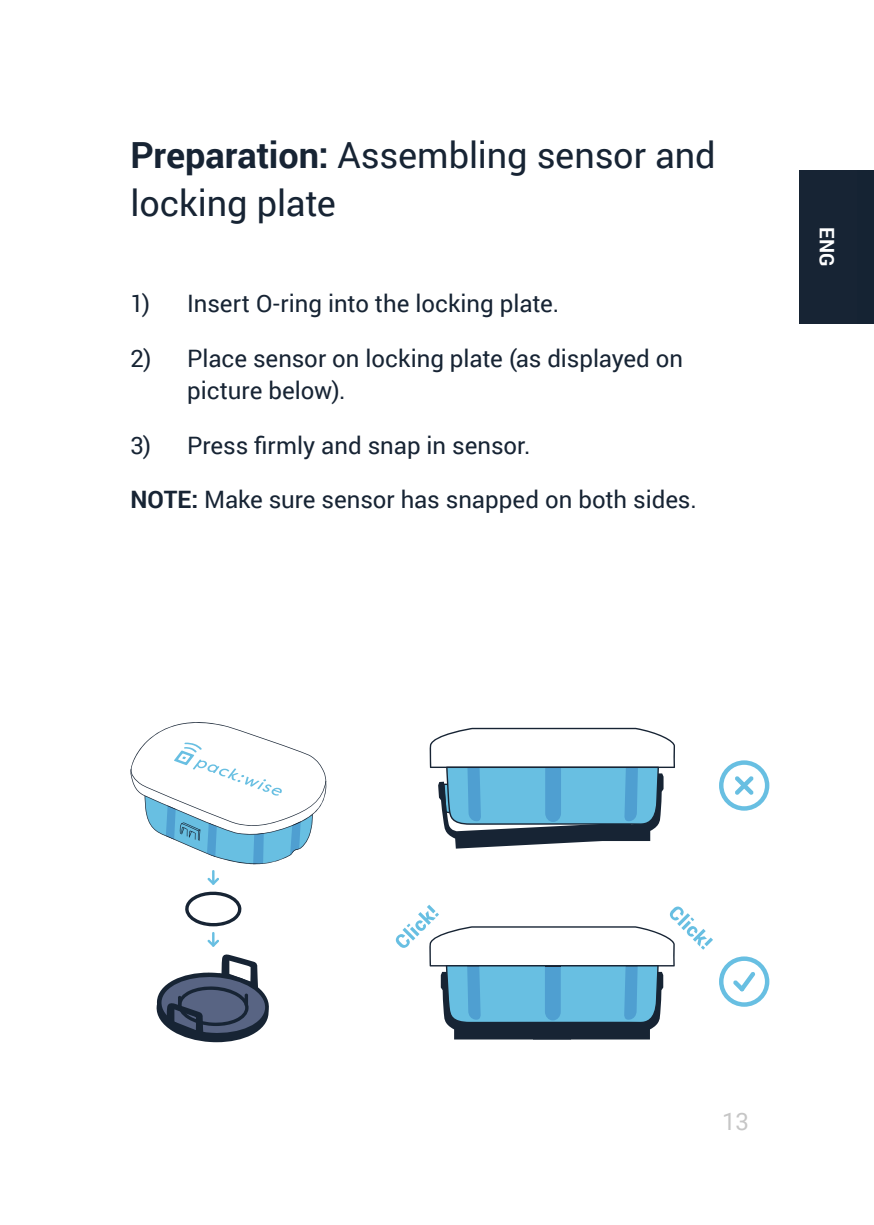
<style>
.page{position:relative;width:874px;height:1225px;background:#fff}
.page>*{position:absolute;margin:0;border:0;box-sizing:border-box;transform-origin:0 0}
.t1{font:36px/48px "Roboto";letter-spacing:-.005em;color:#172434}
.t2{font:24px/32px "Roboto";color:#172434}
.t3{font:24px "Roboto";color:#c6c6c6}
.t4{font:700 20px "Roboto";color:#fff}
.s1{font-weight:700}
</style>
<div class="page">
<div style="left:840px;top:170px;width:33px;height:153px;background:#152333"></div>
<div style="left:798px;top:170px;width:58px;height:153px;background:#172434"></div>
<svg style="left:719px;top:956px;width:50px;height:50px"></svg>
<svg style="left:719px;top:760px;width:50px;height:50px"></svg>
<svg style="left:429px;top:728px;width:246px;height:120px"></svg>
<svg style="left:395px;top:904px;width:317px;height:135px"></svg>
<svg style="left:207px;top:932px;width:12px;height:14px"></svg>
<svg style="left:156px;top:954px;width:113px;height:88px"></svg>
<svg style="left:130px;top:722px;width:197px;height:204px"></svg>
<h1 class="t1" style="left:130px;top:130px;width:586px"><span class="s1">Preparation:</span> Assembling sensor and locking plate</h1>
<p class="t2" style="left:130px;top:287px;width:430px">1) Insert O-ring into the locking plate.</p>
<p class="t2" style="left:187px;top:341px;width:497px;text-indent:-57px">2) Place sensor on locking plate (as displayed on picture below).</p>
<p class="t2" style="left:130px;top:428px;width:401px">3) Press firmly and snap in sensor.</p>
<p class="t2" style="left:130px;top:483px;width:567px"><span class="s1">NOTE:</span> Make sure sensor has snapped on both sides.</p>
<p class="t4" style="left:840px;top:227px;width:41px;rotate:90deg">ENG</p>
<p class="t3" style="left:721px;top:1104px;width:28px">13</p>
</div>
